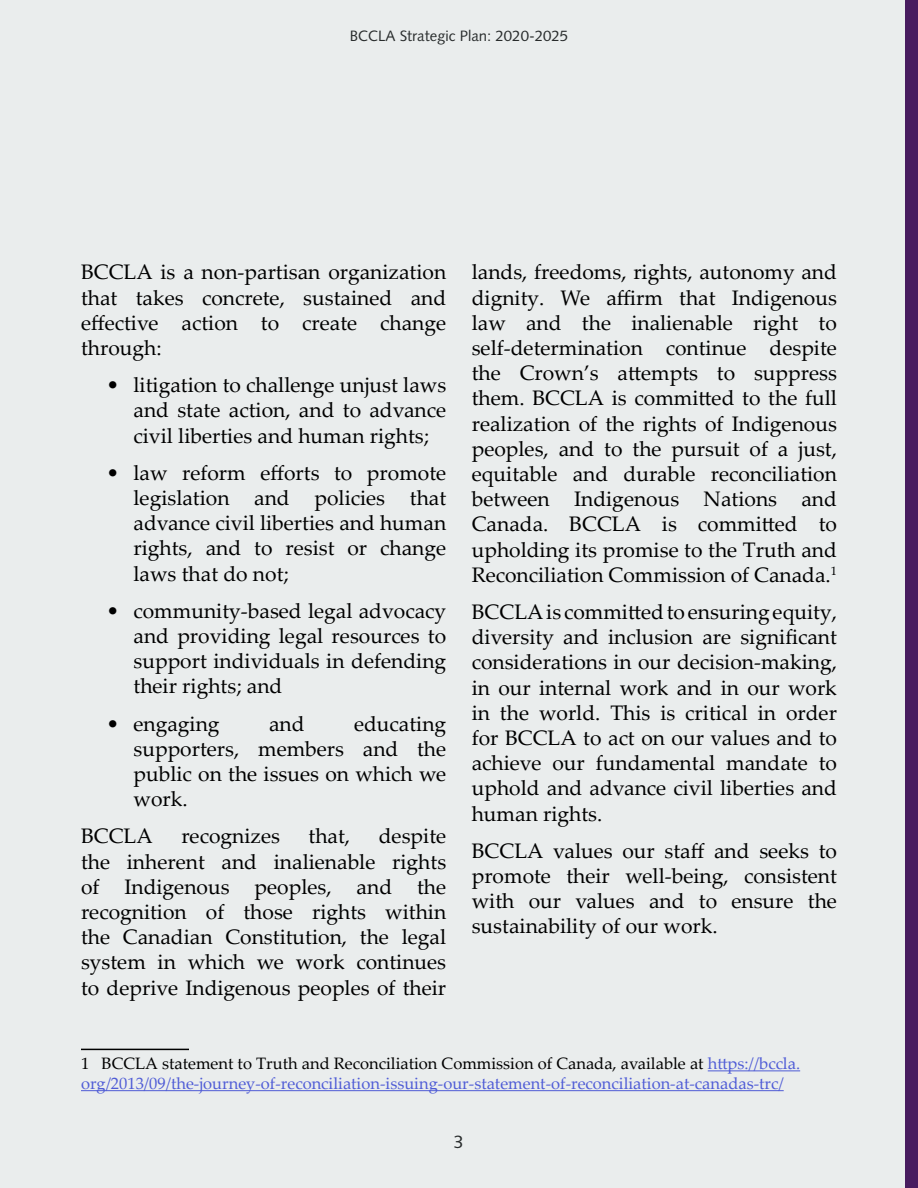
<style>
.page{position:relative;width:918px;height:1188px;background:#fff}
.page>*{position:absolute;margin:0;border:0;box-sizing:border-box;transform-origin:0 0}
.t1{font:21px/25.2px "Palatino Linotype";color:#000;text-align:justify}
.t2{font:18px "Syntax LT Std";color:#000}
.t3{font:16.5px/19.8px "Palatino Linotype";color:#4f5cd6}
.t4{font:15px "Syntax LT Std";color:#000}
.s1{color:#000}
</style>
<div class="page">
<div style="left:1px;top:0;width:917px;height:1188px;background:#eaeded"></div>
<div style="left:905px;top:0;width:13px;height:1188px;background:#481c5f"></div>
<hr style="left:81px;top:1049px;width:108px;height:1px;background:#000">
<hr style="left:708px;top:1070px;width:92px;height:1px;background:#4f5cd6">
<hr style="left:81px;top:1090px;width:703px;height:1px;background:#4f5cd6">
<p class="t4" style="left:350px;top:27px;width:220px">BCCLA Strategic Plan: 2020-2025</p>
<p class="t1" style="left:81px;top:259px;width:367px">BCCLA is a non-partisan organization that takes concrete, sustained and effective action to create change through:</p>
<p class="t1" style="left:134px;top:372px;width:314px;text-indent:-27px">• litigation to challenge unjust laws and state action, and to advance civil liberties and human rights;</p>
<p class="t1" style="left:134px;top:459px;width:314px;text-indent:-27px">• law reform efforts to promote legislation and policies that advance civil liberties and human rights, and to resist or change laws that do not;</p>
<p class="t1" style="left:134px;top:597px;width:314px;text-indent:-27px">• community-based legal advocacy and providing legal resources to support individuals in defending their rights; and</p>
<p class="t1" style="left:106px;top:710px;width:115px">• engaging</p>
<p class="t1" style="left:269px;top:710px;width:37px">and</p>
<p class="t1" style="left:134px;top:710px;width:314px;text-indent:221px">educating supporters, members and the public on the issues on which we work.</p>
<p class="t1" style="left:81px;top:823px;width:73px">BCCLA</p>
<p class="t1" style="left:181px;top:823px;width:100px">recognizes</p>
<p class="t1" style="left:309px;top:823px;width:43px">that,</p>
<p class="t1" style="left:81px;top:823px;width:367px;text-indent:298px">despite the inherent and inalienable rights of Indigenous peoples, and the recognition of those rights within the Canadian Constitution, the legal system in which we work continues to deprive Indigenous peoples of their</p>
<p class="t1" style="left:472px;top:259px;width:367px">lands, freedoms, rights, autonomy and dignity. We affirm that Indigenous law and the inalienable right to self-determination continue despite the Crown’s attempts to suppress them. BCCLA is committed to the full realization of the rights of Indigenous peoples, and to the pursuit of a just, equitable and durable reconciliation between Indigenous Nations and Canada. BCCLA is committed to upholding its promise to the Truth and Reconciliation Commission of Canada.<sup>1</sup></p>
<p class="t1" style="left:472px;top:598px;width:367px">BCCLA is committed to ensuring equity, diversity and inclusion are significant considerations in our decision-making, in our internal work and in our work in the world. This is critical in order for BCCLA to act on our values and to achieve our fundamental mandate to uphold and advance civil liberties and human rights.</p>
<p class="t1" style="left:472px;top:837px;width:367px">BCCLA values our staff and seeks to promote their well-being, consistent with our values and to ensure the sustainability of our work.</p>
<p class="t3" style="left:81px;top:1053px;width:721px"><span class="s1">1 BCCLA statement to Truth and Reconciliation Commission of Canada, available at</span> https://bccla. org/2013/09/the-journey-of-reconciliation-issuing-our-statement-of-reconciliation-at-canadas-trc/</p>
<p class="t2" style="left:454px;top:1131px;width:12px">3</p>
</div>
